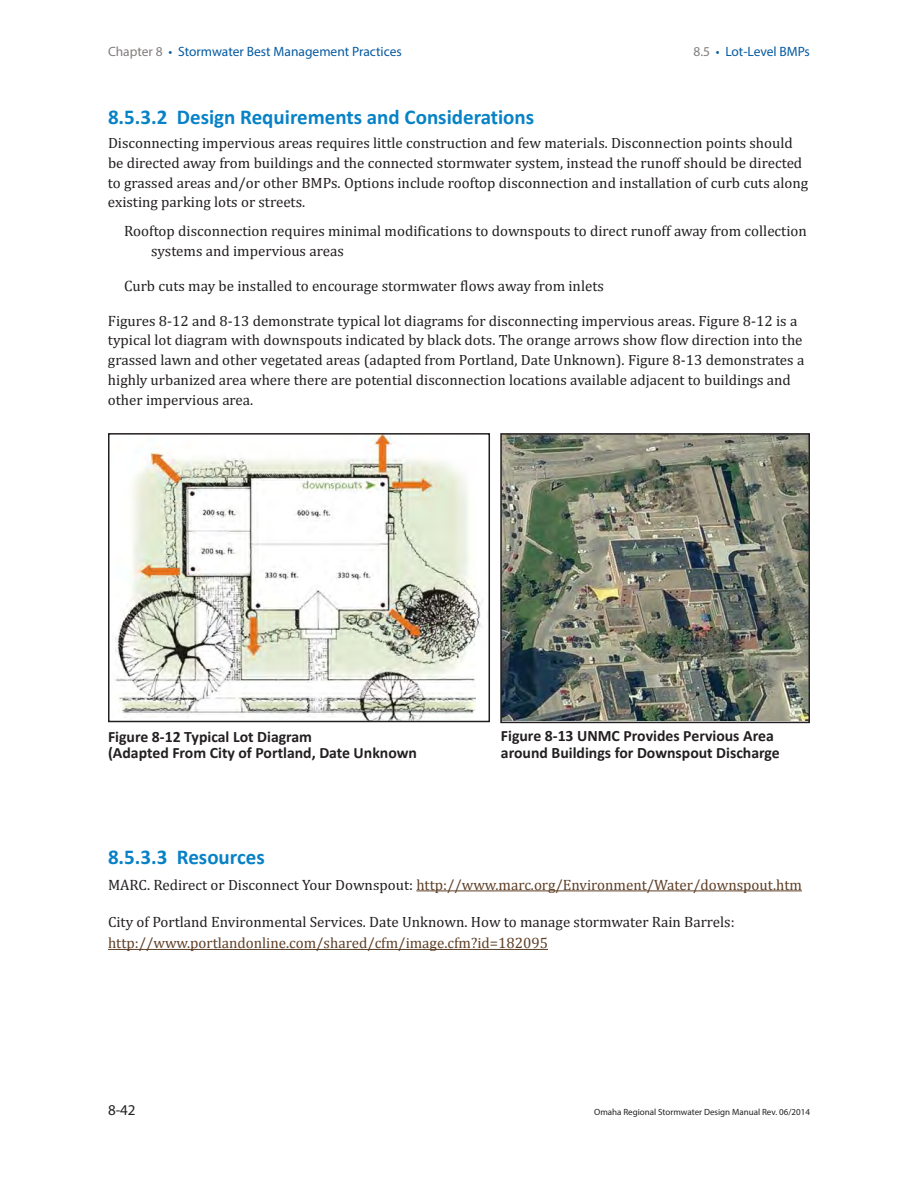
<style>
.page{position:relative;width:918px;height:1188px;background:#fff}
.page>*{position:absolute;margin:0;border:0;box-sizing:border-box;transform-origin:0 0}
.t1{font:700 21px "Calibri";color:#0782c6}
.t2{font:700 15.75px/16.5px "Calibri";color:#231f20}
.t3{font:15px/19.8px "Cambria";color:#231f20}
.t4{font:15px "Cambria";color:#5e3f26}
.t5{font:15px "Myriad Pro";color:#231f20}
.t6{font:13.5px "Myriad Pro";color:#065aa0}
.t7{font:9px "Myriad Pro";color:#231f20}
.s1{color:#807d7c}
.s2{font-style:inherit}
.s3{color:#231f20}
</style>
<div class="page">
<hr style="left:416px;top:890px;width:386px;height:1px;background:#5e3f26">
<hr style="left:108px;top:949px;width:440px;height:1px;background:#5e3f26">
<img style="left:114px;top:436px;width:369px;height:283px">
<div style="left:108px;top:433px;width:382px;height:289px;border:2px solid #231f20"></div>
<img style="left:503px;top:436px;width:304px;height:284px">
<div style="left:500px;top:433px;width:310px;height:290px;border:2px solid #231f20"></div>
<p class="t6" style="left:108px;top:47px;width:295px"><span class="s1">Chapter 8</span> • Stormwater Best Management Practices</p>
<p class="t6" style="left:693px;top:47px;width:118px"><span class="s1">8.5</span> • Lot-Level BMPs</p>
<h1 class="t1" style="left:108px;top:109px;width:428px">8.5.3.2 Design R<span class="s2">equiremen</span>ts and Consider<span class="s2">ations</span></h1>
<p class="t3" style="left:108px;top:135px;width:702px">Disconnecting impervious areas requires little construction and few materials. Disconnection points should be directed away from buildings and the connected stormwater system, instead the runoff should be directed to grassed areas and/or other BMPs. Options include rooftop disconnection and installation of curb cuts along existing parking lots or streets.</p>
<p class="t3" style="left:151px;top:221px;width:657px;text-indent:-27px">Rooftop disconnection requires minimal modifications to downspouts to direct runoff away from collection systems and impervious areas</p>
<p class="t3" style="left:124px;top:276px;width:481px">Curb cuts may be installed to encourage stormwater flows away from inlets</p>
<p class="t3" style="left:108px;top:311px;width:698px">Figures 8‐12 and 8‐13 demonstrate typical lot diagrams for disconnecting impervious areas. Figure 8‐12 is a typical lot diagram with downspouts indicated by black dots. The orange arrows show flow direction into the grassed lawn and other vegetated areas (adapted from Portland, Date Unknown). Figure 8‐13 demonstrates a highly urbanized area where there are potential disconnection locations available adjacent to buildings and other impervious area.</p>
<p class="t2" style="left:108px;top:729px;width:311px"><span class="s2">Figur</span>e 8-12 T<span class="s2">ypic</span>al Lot Diagr<span class="s2">am<br>(Adapt</span>ed <span class="s2">Fr</span>om City of <span class="s2">P</span>ortland, <span class="s2">Date Unknown</span></p>
<p class="t2" style="left:501px;top:729px;width:280px"><span class="s2">Figur</span>e 8-13 UNMC <span class="s2">Pr</span>ovides <span class="s2">Per</span>vious <span class="s2">Area ar</span>ound Buildings <span class="s2">f</span>or Downspout <span class="s2">Discharge</span></p>
<h1 class="t1" style="left:108px;top:849px;width:158px">8.5.3.3 R<span class="s2">esources</span></h1>
<p class="t4" style="left:108px;top:876px;width:695px"><span class="s3">MARC. Redirect or Disconnect Your Downspout:</span> http://www.marc.org/Environment/Water/downspout.htm</p>
<p class="t3" style="left:108px;top:913px;width:628px">City of Portland Environmental Services. Date Unknown. How to manage stormwater Rain Barrels:</p>
<p class="t4" style="left:108px;top:934px;width:442px">http://www.portlandonline.com/shared/cfm/image.cfm?id=182095</p>
<p class="t5" style="left:108px;top:1104px;width:29px">8-42</p>
<p class="t7" style="left:594px;top:1109px;width:217px">Omaha Regional Stormwater Design Manual Rev. 06/2014</p>
</div>
